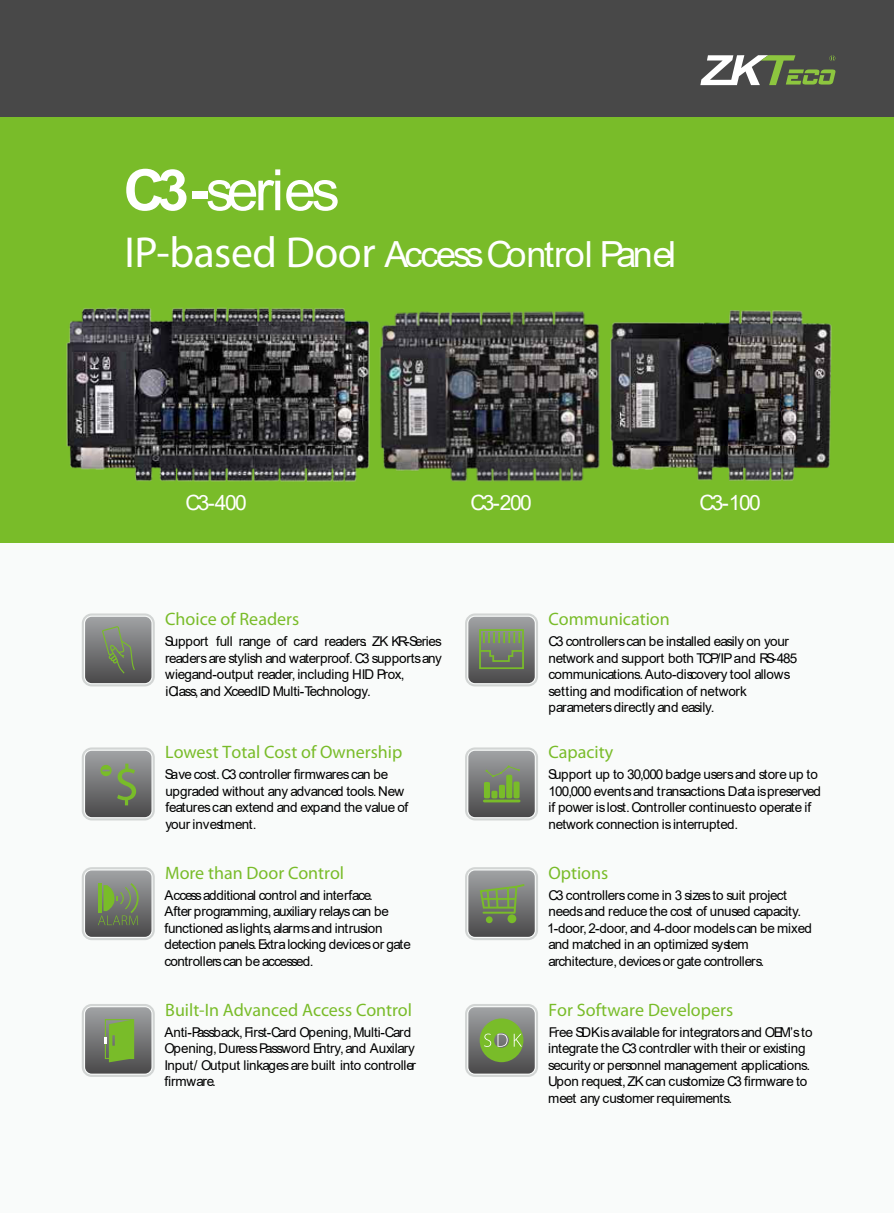
<style>
.page{position:relative;width:894px;height:1213px;background:#fff}
.page>*{position:absolute;margin:0;border:0;box-sizing:border-box;transform-origin:0 0}
.t1{font:57px "Arial";letter-spacing:-.065em;color:#fff}
.t2{font:36px "Arial";letter-spacing:-.06em;color:#fff}
.t3{font:21px "Arial";letter-spacing:-.07em;color:#fff}
.t4{font:18px "Myriad Pro";color:#79bc29}
.t5{font:13.5px/16.5px "Arial";letter-spacing:-.02em;color:#000}
.s1{font-weight:700}
.s2{font-family:"Myriad Pro";font-size:43.5px}
</style>
<div class="page">
<div style="left:0;top:0;width:893px;height:1212px;background:#f9fbfa"></div>
<div style="left:0;top:0;width:893px;height:117px;background:#484848"></div>
<div style="left:0;top:117px;width:893px;height:426px;background:#79bc29"></div>
<svg style="left:700px;top:55px;width:135px;height:30px"></svg>
<svg style="left:465px;top:613px;width:73px;height:73px"></svg>
<svg style="left:467px;top:616px;width:68px;height:68px"></svg>
<div style="left:468px;top:617px;width:66px;height:66px;background:linear-gradient(to bottom,#a0a2a4,#4c4b4c);border-radius:7px"></div>
<div style="left:479px;top:629px;width:44px;height:40px;border:2px solid #79bc29"></div>
<svg style="left:483px;top:632px;width:37px;height:11px"></svg>
<svg style="left:478px;top:649px;width:46px;height:14px"></svg>
<div style="left:82px;top:613px;width:73px;height:73px;background:#d2d5d4;border-radius:10px"></div>
<svg style="left:84px;top:616px;width:69px;height:68px"></svg>
<div style="left:85px;top:617px;width:66px;height:66px;background:linear-gradient(to bottom,#a0a2a4,#4c4b4c);border-radius:7px"></div>
<svg style="left:101px;top:625px;width:35px;height:49px;background:#767e6d"></svg>
<div style="left:82px;top:747px;width:73px;height:73px;background:#d2d5d4;border-radius:10px"></div>
<svg style="left:84px;top:749px;width:69px;height:69px"></svg>
<div style="left:85px;top:751px;width:66px;height:66px;background:linear-gradient(to bottom,#a0a2a4,#4c4b4c);border-radius:7px"></div>
<svg style="left:100px;top:764px;width:36px;height:41px"></svg>
<svg style="left:465px;top:747px;width:73px;height:73px"></svg>
<svg style="left:467px;top:749px;width:68px;height:69px"></svg>
<div style="left:468px;top:751px;width:66px;height:66px;background:linear-gradient(to bottom,#a0a2a3,#4c4c4c);border-radius:7px"></div>
<hr style="left:483px;top:799px;width:37px;height:3px;background:#79bc29;border-radius:2px">
<div style="left:506px;top:775px;width:6px;height:23px;background:#79bc29;border-radius:2px"></div>
<div style="left:513px;top:781px;width:6px;height:17px;background:#79bc29;border-radius:2px"></div>
<div style="left:499px;top:785px;width:6px;height:13px;background:#79bc29;border-radius:2px"></div>
<div style="left:491px;top:791px;width:6px;height:7px;background:#79bc29;border-radius:2px"></div>
<div style="left:484px;top:782px;width:6px;height:16px;background:#79bc29;border-radius:2px"></div>
<svg style="left:485px;top:765px;width:35px;height:12px"></svg>
<svg style="left:465px;top:867px;width:73px;height:73px"></svg>
<svg style="left:467px;top:869px;width:68px;height:69px"></svg>
<div style="left:468px;top:870px;width:66px;height:67px;background:linear-gradient(to bottom,#a1a3a5,#4a494a);border-radius:7px"></div>
<svg style="left:479px;top:884px;width:45px;height:39px;background:#768b5f"></svg>
<svg style="left:465px;top:1004px;width:73px;height:73px"></svg>
<svg style="left:467px;top:1006px;width:68px;height:69px"></svg>
<div style="left:468px;top:1007px;width:66px;height:66px;background:linear-gradient(to bottom,#a1a3a5,#4c4b4c);border-radius:7px"></div>
<svg style="left:479px;top:1018px;width:44px;height:44px;background:#7daa49"></svg>
<div style="left:82px;top:1004px;width:73px;height:73px;background:#d2d5d4;border-radius:10px"></div>
<svg style="left:84px;top:1006px;width:69px;height:69px"></svg>
<div style="left:85px;top:1007px;width:66px;height:66px;background:linear-gradient(to bottom,#a1a3a5,#4c4b4c);border-radius:7px"></div>
<div style="left:105px;top:1019px;width:29px;height:40px;border:1px solid #79bc29"></div>
<svg style="left:104px;top:1019px;width:29px;height:43px"></svg>
<div style="left:82px;top:867px;width:73px;height:73px;background:#d2d5d4;border-radius:10px"></div>
<svg style="left:84px;top:869px;width:69px;height:69px"></svg>
<div style="left:85px;top:870px;width:66px;height:67px;background:linear-gradient(to bottom,#a1a3a5,#4a494a);border-radius:7px"></div>
<svg style="left:98px;top:881px;width:41px;height:44px;background:#768a5f"></svg>
<img style="left:610px;top:310px;width:222px;height:171px">
<img style="left:379px;top:311px;width:220px;height:171px">
<img style="left:66px;top:307px;width:304px;height:175px">
<h1 class="t1" style="left:123px;top:169px;width:218px"><span class="s1">C3-</span>series</h1>
<h2 class="t2" style="left:124px;top:241px;width:553px"><span class="s2">IP-based Door</span> AccessControl Panel</h2>
<h3 class="t3" style="left:185px;top:495px;width:63px">C3-400</h3>
<h3 class="t3" style="left:470px;top:495px;width:63px">C3-200</h3>
<h3 class="t3" style="left:699px;top:495px;width:63px">C3-100</h3>
<h3 class="t4" style="left:165px;top:612px;width:135px">Choice of Readers</h3>
<p class="t5" style="left:165px;top:634px;width:278px">Support full range of card readers. ZK KR-Series readersare stylish and waterproof. C3 supportsany wiegand-output reader,including HID Prox, iClass,and XceedID Multi-Technology.</p>
<h3 class="t4" style="left:165px;top:745px;width:238px">Lowest Total Cost of Ownership</h3>
<p class="t5" style="left:165px;top:767px;width:245px">Save cost.C3 controller firmwarescan be upgraded without any advanced tools.New featurescan extend and expand the value of your investment.</p>
<h3 class="t4" style="left:165px;top:865px;width:180px">More than Door Control</h3>
<p class="t5" style="left:164px;top:888px;width:248px">Accessadditional control and interface.<br>After programming,auxiliary relayscan be functioned aslights,alarmsand intrusion detection panels.Extralocking devicesor gate controllerscan be accessed.</p>
<h3 class="t4" style="left:165px;top:1002px;width:248px">Built-In Advanced Access Control</h3>
<p class="t5" style="left:164px;top:1025px;width:253px">Anti-Passback,First-Card Opening,Multi-Card Opening,DuressPassword Entry,and Auxilary Input/ Output linkagesare built into controller firmware.</p>
<h3 class="t4" style="left:548px;top:612px;width:123px">Communication</h3>
<p class="t5" style="left:548px;top:634px;width:250px">C3 controllerscan be installed easily on your network and support both TCP/IPand RS-485 communications.Auto-discovery tool allows setting and modification of network parametersdirectly and easily.</p>
<h3 class="t4" style="left:548px;top:745px;width:66px">Capacity</h3>
<p class="t5" style="left:548px;top:767px;width:274px">Support up to 30,000 badge usersand store up to 100,000 eventsand transactions.Dataispreserved if power islost.Controller continuesto operate if network connection isinterrupted.</p>
<h3 class="t4" style="left:548px;top:865px;width:61px">Options</h3>
<p class="t5" style="left:547px;top:888px;width:266px">C3 controllerscome in 3 sizesto suit project needsand reduce the cost of unused capacity.<br>1-door,2-door,and 4-door modelscan be mixed and matched in an optimized system architecture,devicesor gate controllers.</p>
<h3 class="t4" style="left:548px;top:1002px;width:186px">For Software Developers</h3>
<p class="t5" style="left:548px;top:1025px;width:266px">Free SDKisavailable for integratorsand OEM’sto integrate the C3 controller with their or existing security or personnel management applications.<br>Upon request,ZKcan customize C3 firmware to meet any customer requirements.</p>
</div>
